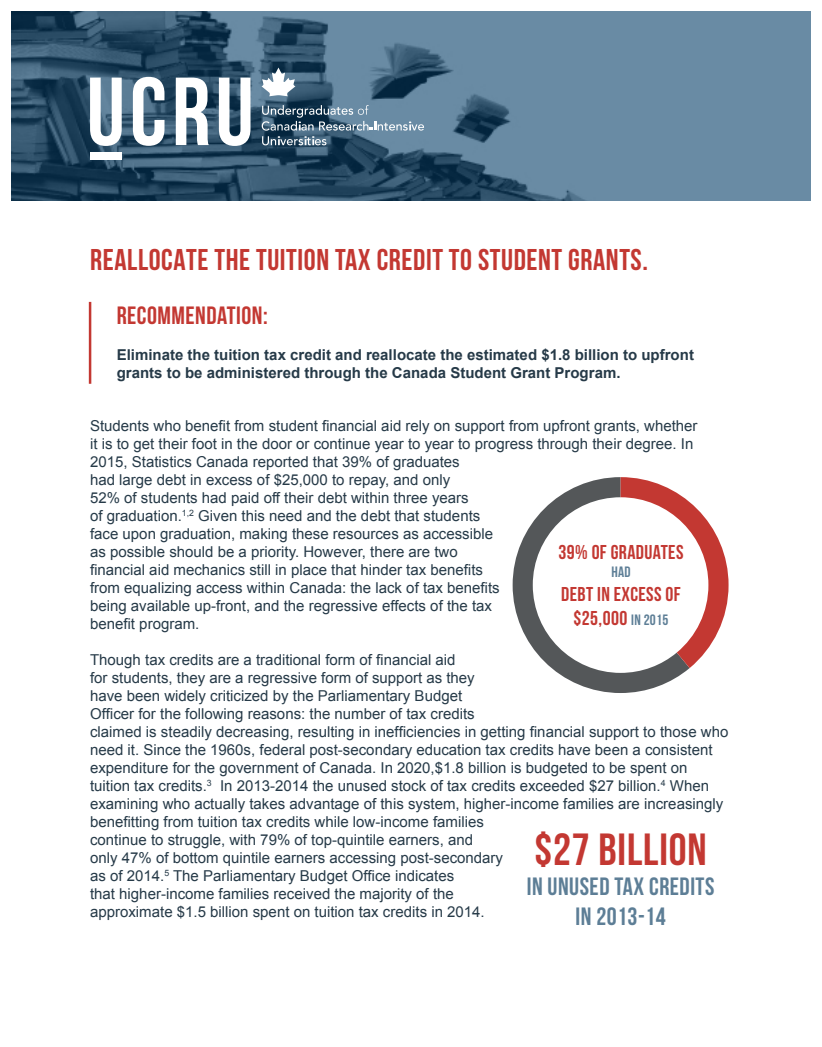
<style>
.page{position:relative;width:822px;height:1047px;background:#fff}
.page>*{position:absolute;margin:0;border:0;box-sizing:border-box;transform-origin:0 0}
.t1{font:45px "Bebas Neue";letter-spacing:.02em;color:#c33832}
.t2{font:700 30px "Bebas Neue";letter-spacing:.02em;color:#c33832}
.t3{font:25px "Bebas Neue";letter-spacing:.02em;color:#5d7e96}
.t4{font:25px "Bebas Neue";letter-spacing:.02em;color:#c33832}
.t5{font:20px/24px "Bebas Neue";letter-spacing:.02em;color:#c33832;text-align:center}
.t6{font:15px/18px "Arial";color:#263a48}
.t7{font:700 15px/18px "Arial";color:#263a48}
.t8{font:15px "Bebas Neue";color:#5d7e96}
.s1{font-size:15px;color:#5d7e96}
</style>
<div class="page">
<img style="left:11px;top:11px;width:799px;height:189px">
<svg style="left:261px;top:105px;width:163px;height:40px"></svg>
<svg style="left:90px;top:78px;width:32px;height:68px"></svg>
<svg style="left:133px;top:77px;width:31px;height:69px"></svg>
<svg style="left:176px;top:78px;width:33px;height:67px"></svg>
<svg style="left:219px;top:78px;width:31px;height:68px"></svg>
<div style="left:90px;top:153px;width:31px;height:7px;background:#fff"></div>
<svg style="left:261px;top:67px;width:34px;height:29px"></svg>
<svg style="left:512px;top:477px;width:177px;height:216px"></svg>
<svg style="left:620px;top:477px;width:108px;height:191px"></svg>
<hr style="left:89px;top:302px;width:2px;height:82px;background:#c33832">
<p class="t2" style="left:90px;top:243px;width:559px">REALLOCATE THE TUITION TAX CREDIT TO STUDENT GRANTS.</p>
<p class="t4" style="left:117px;top:301px;width:152px">RECOMMENDATION:</p>
<p class="t7" style="left:117px;top:346px;width:578px">Eliminate the tuition tax credit and reallocate the estimated $1.8 billion to upfront grants to be administered through the Canada Student Grant Program.</p>
<p class="t6" style="left:90px;top:416px;width:608px">Students who benefit from student financial aid rely on support from upfront grants, whether it is to get their foot in the door or continue year to year to progress through their degree. In 2015, Statistics Canada reported that 39% of graduates<br>had large debt in excess of $25,000 to repay, and only<br>52% of students had paid off their debt within three years<br>of graduation.<sup>1,2</sup> Given this need and the debt that students<br>face upon graduation, making these resources as accessible<br>as possible should be a priority. However, there are two<br>financial aid mechanics still in place that hinder tax benefits<br>from equalizing access within Canada: the lack of tax benefits<br>being available up-front, and the regressive effects of the tax<br>benefit program.</p>
<p class="t6" style="left:90px;top:650px;width:639px">Though tax credits are a traditional form of financial aid<br>for students, they are a regressive form of support as they<br>have been widely criticized by the Parliamentary Budget<br>Officer for the following reasons: the number of tax credits<br>claimed is steadily decreasing, resulting in inefficiencies in getting financial support to those who need it. Since the 1960s, federal post-secondary education tax credits have been a consistent expenditure for the government of Canada. In 2020,$1.8 billion is budgeted to be spent on tuition tax credits.<sup>3</sup> In 2013-2014 the unused stock of tax credits exceeded $27 billion.<sup>4</sup> When examining who actually takes advantage of this system, higher-income families are increasingly benefitting from tuition tax credits while low-income families<br>continue to struggle, with 79% of top-quintile earners, and<br>only 47% of bottom quintile earners accessing post-secondary<br>as of 2014.<sup>5</sup> The Parliamentary Budget Office indicates<br>that higher-income families received the majority of the<br>approximate $1.5 billion spent on tuition tax credits in 2014.</p>
<p class="t5" style="left:558px;top:539px;width:126px">39% OF GRADUATES</p>
<p class="t8" style="left:611px;top:563px;width:21px">HAD</p>
<p class="t5" style="left:561px;top:581px;width:121px">DEBT IN EXCESS OF $25,000 <span class="s1">IN 2015</span></p>
<p class="t1" style="left:534px;top:824px;width:174px">$27 BILLION</p>
<p class="t3" style="left:526px;top:872px;width:189px">IN UNUSED TAX CREDITS</p>
<p class="t3" style="left:575px;top:902px;width:91px">IN 2013-14</p>
</div>
